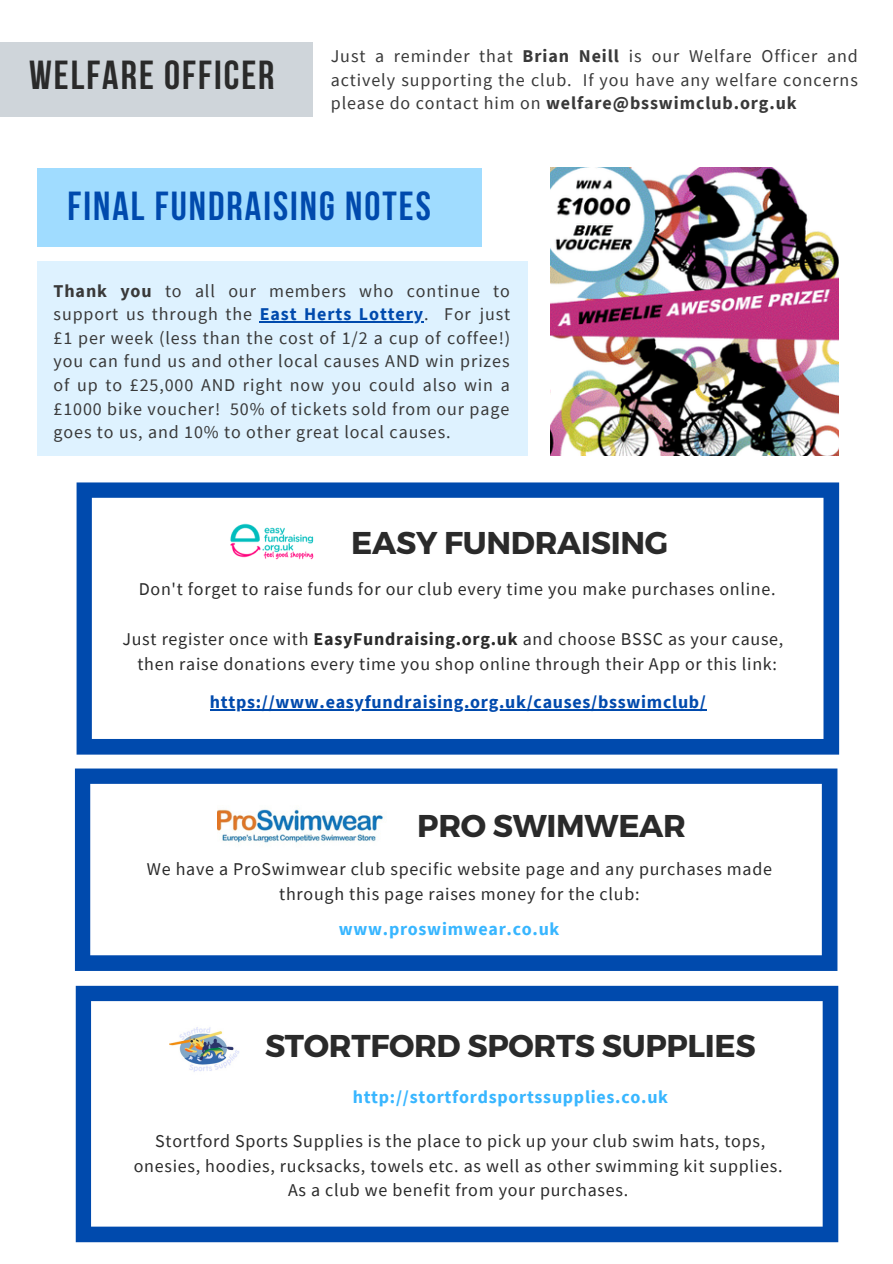
<style>
.page{position:relative;width:893px;height:1264px;background:#fff}
.page>*{position:absolute;margin:0;border:0;box-sizing:border-box;transform-origin:0 0}
.t1{font:700 40.35px "Bebas Neue";letter-spacing:.05em;color:#004aad}
.t2{font:700 40.35px "Bebas Neue";letter-spacing:.05em;color:#2a2a2a}
.t3{font:700 31.5px "Montserrat";letter-spacing:-.01em;color:#2a2a2a}
.t4{font:18px/24.8px "Source Sans Pro";letter-spacing:.04em;color:#2a2a2a;text-align:center}
.t5{font:18px/23.5px "Source Sans Pro";letter-spacing:.05em;color:#393939;text-align:justify}
.t6{font:700 18px "Source Sans Pro";letter-spacing:.04em;color:#38b6ff}
.t7{font:700 18px "Source Sans Pro";letter-spacing:.04em;color:#004aad}
.s1{font-weight:700}
.s2{font-weight:700;color:#004aad}
</style>
<div class="page">
<div style="left:0;top:42px;width:312px;height:75px;background:#cfd5da"></div>
<svg style="left:75px;top:768px;width:762px;height:202px"></svg>
<svg style="left:77px;top:482px;width:762px;height:272px"></svg>
<img style="left:225px;top:513px;width:94px;height:56px">
<hr style="left:210px;top:709px;width:496px;height:1px;background:#004aad">
<img style="left:218px;top:805px;width:168px;height:43px">
<svg style="left:76px;top:985px;width:762px;height:257px"></svg>
<img style="left:169px;top:1025px;width:70px;height:49px">
<div style="left:38px;top:261px;width:490px;height:195px;background:#def2ff"></div>
<div style="left:37px;top:168px;width:445px;height:79px;background:#a0dcff"></div>
<img style="left:550px;top:168px;width:288px;height:287px">
<hr style="left:260px;top:321px;width:164px;height:1px;background:#004aad">
<h1 class="t2" style="left:29px;top:59px;width:247px">WELFARE OFFICER</h1>
<p class="t5" style="left:331px;top:44px;width:528px">Just a reminder that <span class="s1">Brian Neill</span> is our Welfare Officer and actively supporting the club. If you have any welfare concerns please do contact him on <span class="s1">welfare@bsswimclub.org.uk</span></p>
<h1 class="t1" style="left:67px;top:189px;width:365px">FINAL FUNDRAISING NOTES</h1>
<p class="t5" style="left:54px;top:278px;width:458px"><span class="s1">Thank you</span> to all our members who continue to support us through the <span class="s2">East Herts Lottery</span>. For just £1 per week (less than the cost of 1/2 a cup of coffee!) you can fund us and other local causes AND win prizes of up to £25,000 AND right now you could also win a £1000 bike voucher! 50% of tickets sold from our page goes to us, and 10% to other great local causes.</p>
<h2 class="t3" style="left:351px;top:522px;width:318px">EASY FUNDRAISING</h2>
<p class="t4" style="left:139px;top:576px;width:638px">Don't forget to raise funds for our club every time you make purchases online.</p>
<p class="t4" style="left:122px;top:626px;width:662px">Just register once with <span class="s1">EasyFundraising.org.uk</span> and choose BSSC as your cause, then raise donations every time you shop online through their App or this link:</p>
<p class="t7" style="left:210px;top:690px;width:497px">https://www.easyfundraising.org.uk/causes/bsswimclub/</p>
<h2 class="t3" style="left:417px;top:805px;width:270px">PRO SWIMWEAR</h2>
<p class="t4" style="left:147px;top:856px;width:626px">We have a ProSwimwear club specific website page and any purchases made through this page raises money for the club:</p>
<p class="t6" style="left:339px;top:917px;width:222px">www.proswimwear.co.uk</p>
<h2 class="t3" style="left:265px;top:1025px;width:492px">STORTFORD SPORTS SUPPLIES</h2>
<p class="t6" style="left:352px;top:1084px;width:317px">http://stortfordsportssupplies.co.uk</p>
<p class="t4" style="left:134px;top:1128px;width:650px">Stortford Sports Supplies is the place to pick up your club swim hats, tops, onesies, hoodies, rucksacks, towels etc. as well as other swimming kit supplies.<br>As a club we benefit from your purchases.</p>
</div>
